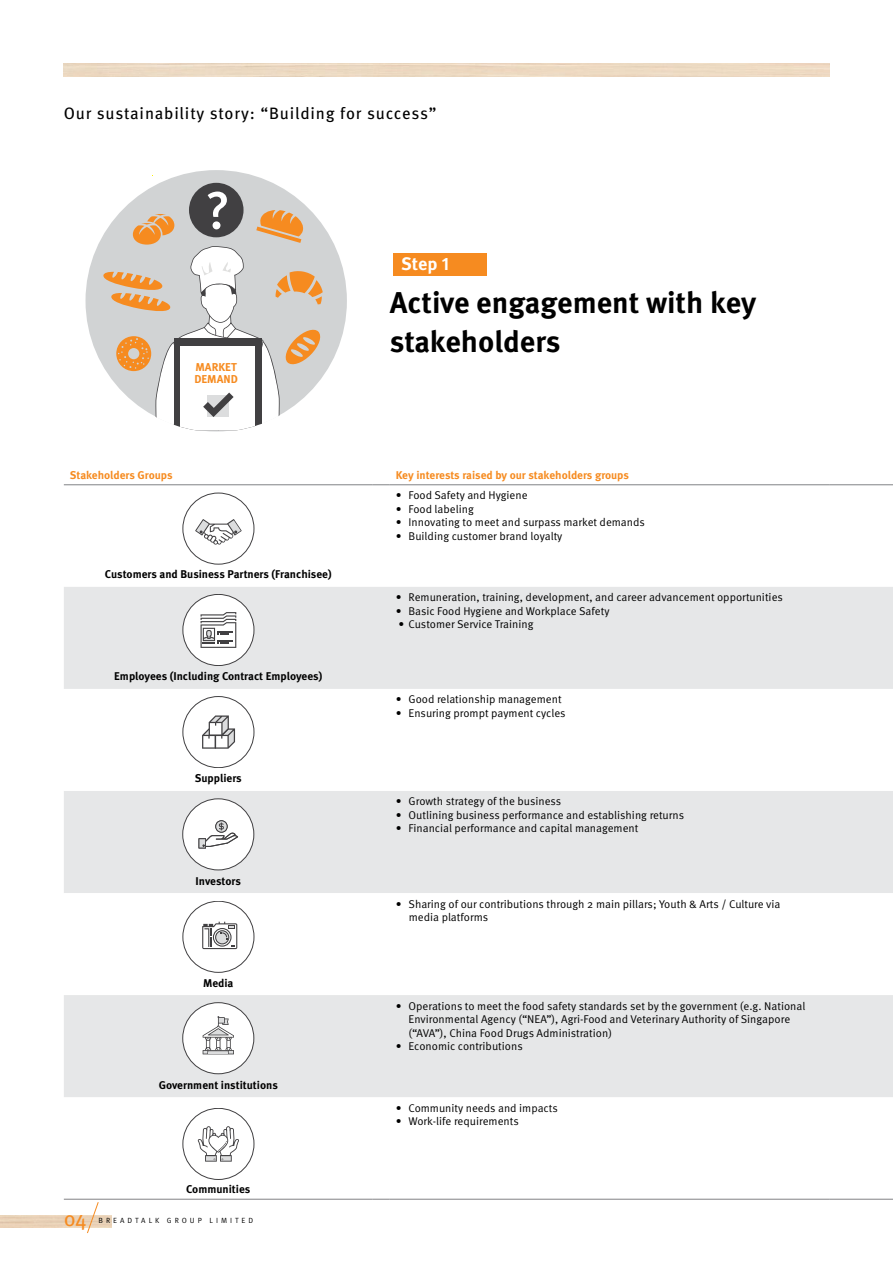
<style>
.page{position:relative;width:893px;height:1263px;background:#fff}
.page>*{position:absolute;margin:0;border:0;box-sizing:border-box;transform-origin:0 0}
.t1{font:500 52.95px "Meta OT";color:#fff}
.t2{font:700 30px/39px "Meta OT";color:#000}
.t3{font:21px "Meta OT";color:#f68b20}
.t4{font:700 18px "Meta OT";color:#fff}
.t5{font:16.5px "Meta OT";letter-spacing:.045em;color:#000}
.t6{font:700 11.4px/11.4px "Meta OT";color:#f68b20}
.t7{font:11.25px/13.5px "Meta OT Norm";color:#000}
.t8{font:700 11.25px "Meta OT";color:#000}
.t9{font:700 11.25px "Meta OT";letter-spacing:-.005em;color:#f68b20}
.t10{font:7.5px "Meta OT Norm";letter-spacing:.4em;color:#000}
</style>
<div class="page">
<svg style="left:86px;top:1202px;width:13px;height:32px"></svg>
<svg style="left:64px;top:587px;width:829px;height:510px;fill:#e6e7e8"></svg>
<hr style="left:64px;top:484px;width:309px;height:1px;background:#818285">
<svg style="left:373px;top:484px;width:17px;height:1px"></svg>
<hr style="left:390px;top:484px;width:440px;height:1px;background:#818285">
<hr style="left:830px;top:484px;width:63px;height:1px;background:#818285">
<hr style="left:64px;top:1199px;width:309px;height:1px;background:#818285">
<svg style="left:373px;top:1199px;width:17px;height:1px"></svg>
<hr style="left:390px;top:1199px;width:440px;height:1px;background:#818285">
<hr style="left:830px;top:1199px;width:63px;height:1px;background:#818285">
<div style="left:86px;top:170px;width:261px;height:261px;background:#d1d3d4;border-radius:50%"></div>
<div style="left:189px;top:183px;width:55px;height:54px;background:#414042;border-radius:50%"></div>
<svg style="left:103px;top:210px;width:220px;height:220px"></svg>
<div style="left:393px;top:253px;width:93px;height:23px;background:#f68b20"></div>
<div style="left:183px;top:493px;width:71px;height:71px;border:1px solid #414042;border-radius:50%"></div>
<svg style="left:195px;top:519px;width:47px;height:26px"></svg>
<div style="left:183px;top:799px;width:71px;height:71px;background:#fff;border-radius:50%"></div>
<div style="left:183px;top:799px;width:71px;height:71px;border:1px solid #414042;border-radius:50%"></div>
<svg style="left:198px;top:820px;width:40px;height:28px"></svg>
<div style="left:183px;top:1108px;width:71px;height:72px;border:1px solid #414042;border-radius:50%"></div>
<svg style="left:198px;top:1126px;width:41px;height:35px"></svg>
<div style="left:183px;top:696px;width:71px;height:72px;background:#fff;border-radius:50%"></div>
<div style="left:183px;top:696px;width:71px;height:72px;border:1px solid #414042;border-radius:50%"></div>
<svg style="left:202px;top:715px;width:33px;height:34px"></svg>
<div style="left:183px;top:901px;width:71px;height:71px;background:#fff;border-radius:50%"></div>
<div style="left:183px;top:901px;width:71px;height:71px;border:1px solid #414042;border-radius:50%"></div>
<svg style="left:202px;top:922px;width:35px;height:27px"></svg>
<div style="left:183px;top:594px;width:71px;height:71px;background:#fff;border-radius:50%"></div>
<div style="left:183px;top:594px;width:71px;height:72px;border:1px solid #414042;border-radius:50%"></div>
<svg style="left:201px;top:612px;width:35px;height:36px"></svg>
<div style="left:183px;top:1003px;width:71px;height:71px;background:#fff;border-radius:50%"></div>
<div style="left:183px;top:1002px;width:71px;height:72px;border:1px solid #414042;border-radius:50%"></div>
<svg style="left:203px;top:1016px;width:31px;height:38px"></svg>
<h3 class="t5" style="left:64px;top:104px;width:374px">Our sustainability story: “Building for success”</h3>
<h1 class="t1" style="left:205px;top:180px;width:27px">?</h1>
<p class="t6" style="left:194px;top:362px;width:45px">MARKET<br>DEMAND</p>
<h3 class="t4" style="left:401px;top:253px;width:49px">Step 1</h3>
<h2 class="t2" style="left:390px;top:284px;width:368px">Active engagement with key stakeholders</h2>
<p class="t9" style="left:70px;top:468px;width:104px">Stakeholders Groups</p>
<p class="t9" style="left:396px;top:468px;width:235px">Key interests raised by our stakeholders groups</p>
<p class="t8" style="left:105px;top:568px;width:228px">Customers and Business Partners (Franchisee)</p>
<p class="t8" style="left:114px;top:670px;width:209px">Employees (Including Contract Employees)</p>
<p class="t8" style="left:195px;top:772px;width:48px">Suppliers</p>
<p class="t8" style="left:196px;top:874px;width:47px">Investors</p>
<p class="t8" style="left:203px;top:976px;width:32px">Media</p>
<p class="t8" style="left:159px;top:1078px;width:121px">Government institutions</p>
<p class="t8" style="left:186px;top:1182px;width:66px">Communities</p>
<h3 class="t3" style="left:64px;top:1206px;width:25px">04</h3>
<p class="t10" style="left:99px;top:1216px;width:156px">BREADTALK GROUP LIMITED</p>
<p class="t7" style="left:396px;top:489px;width:133px">• Food Safety and Hygiene</p>
<p class="t7" style="left:396px;top:502px;width:80px">• Food labeling</p>
<p class="t7" style="left:396px;top:516px;width:251px">• Innovating to meet and surpass market demands</p>
<p class="t7" style="left:396px;top:529px;width:168px">• Building customer brand loyalty</p>
<p class="t7" style="left:396px;top:591px;width:389px">• Remuneration, training, development, and career advancement opportunities</p>
<p class="t7" style="left:396px;top:604px;width:215px">• Basic Food Hygiene and Workplace Safety</p>
<p class="t7" style="left:398px;top:618px;width:137px">• Customer Service Training</p>
<p class="t7" style="left:396px;top:693px;width:167px">• Good relationship management</p>
<p class="t7" style="left:396px;top:706px;width:171px">• Ensuring prompt payment cycles</p>
<p class="t7" style="left:396px;top:795px;width:167px">• Growth strategy of the business</p>
<p class="t7" style="left:396px;top:808px;width:290px">• Outlining business performance and establishing returns</p>
<p class="t7" style="left:396px;top:822px;width:244px">• Financial performance and capital management</p>
<p class="t7" style="left:409px;top:897px;width:373px;text-indent:-13px">• Sharing of our contributions through 2 main pillars; Youth &amp; Arts / Culture via media platforms</p>
<p class="t7" style="left:409px;top:999px;width:398px;text-indent:-13px">• Operations to meet the food safety standards set by the government (e.g. National<br>Environmental Agency (“NEA”), Agri-Food and Veterinary Authority of Singapore (“AVA”), China Food Drugs Administration)</p>
<p class="t7" style="left:396px;top:1040px;width:128px">• Economic contributions</p>
<p class="t7" style="left:396px;top:1101px;width:164px">• Community needs and impacts</p>
<p class="t7" style="left:396px;top:1115px;width:125px">• Work-life requirements</p>
</div>
